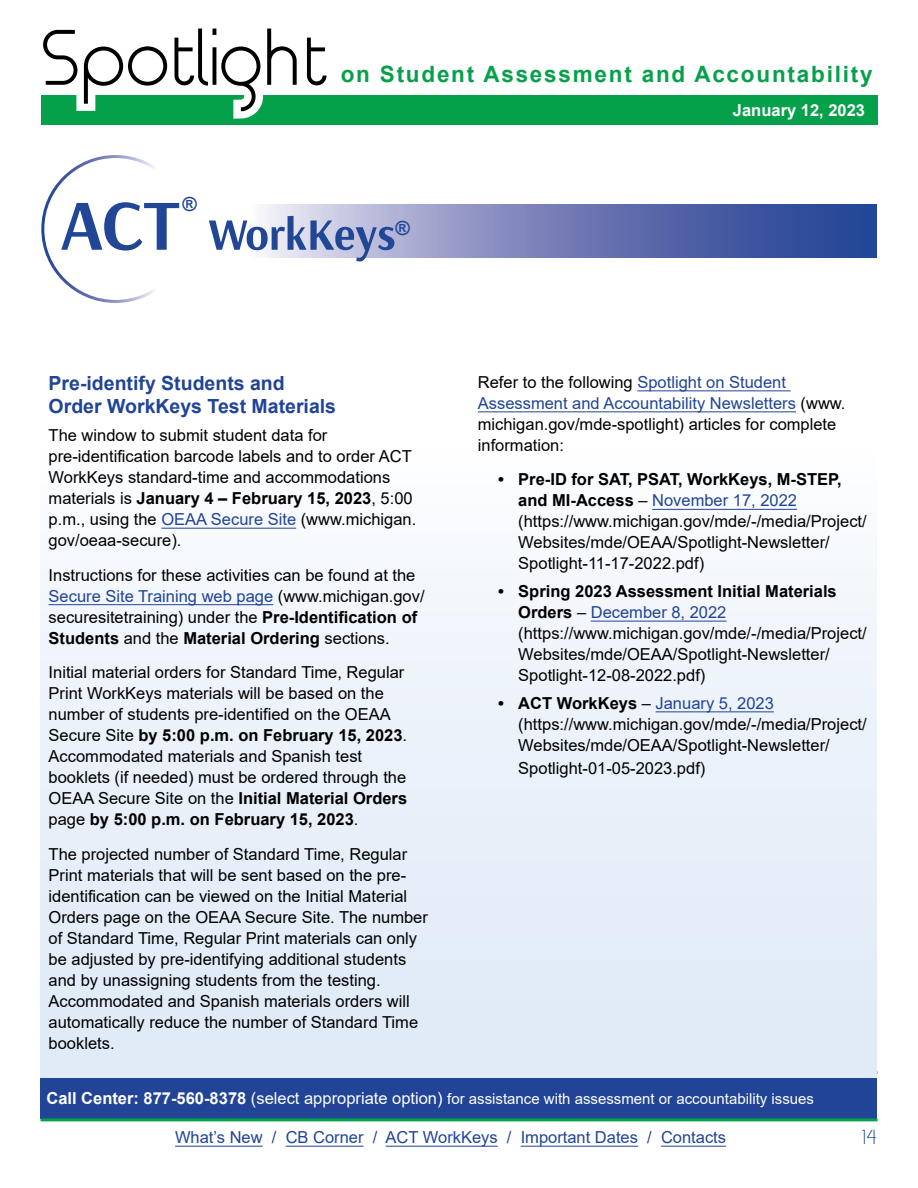
<style>
.page{position:relative;width:918px;height:1188px;background:#fff}
.page>*{position:absolute;margin:0;border:0;box-sizing:border-box;transform-origin:0 0}
.t1{font:700 22.5px "Arial";letter-spacing:.08em;color:#05a14a}
.t2{font:700 19.5px/23.4px "Arial";color:#214497}
.t3{font:700 19.5px "Arial";color:#214696}
.t4{font:16.5px/21px "Arial";color:#000}
.t5{font:16.5px "Arial";color:#214497}
.t6{font:700 16.5px "Arial";color:#fff}
.t7{font:16.5px "Time Burner";color:#214497}
.t8{font:15px "Arial";color:#fff}
.s1{font-weight:700}
.s2{color:#214497}
.s3{font-weight:700;font-size:16.5px}
.s4{font-size:16.5px}
</style>
<div class="page">
<div style="left:40px;top:1071px;width:838px;height:47px;background:#214497"></div>
<hr style="left:40px;top:1118px;width:838px;height:3px;background:#06a14b">
<hr style="left:175px;top:1146px;width:88px;height:1px;background:#214497">
<hr style="left:286px;top:1146px;width:78px;height:1px;background:#214497">
<hr style="left:386px;top:1146px;width:112px;height:1px;background:#214497">
<hr style="left:521px;top:1146px;width:117px;height:1px;background:#214497">
<hr style="left:661px;top:1146px;width:65px;height:1px;background:#214497">
<div style="left:41px;top:95px;width:837px;height:30px;background:#05a14a"></div>
<svg style="left:43px;top:28px;width:284px;height:91px"></svg>
<div style="left:40px;top:259px;width:836px;height:819px;background:linear-gradient(to bottom,#fff,#dde9f7)"></div>
<div style="left:61px;top:197px;width:816px;height:65px;background:#fff"></div>
<svg style="left:264px;top:204px;width:613px;height:54px;background:#6775b1"></svg>
<svg style="left:41px;top:155px;width:149px;height:148px"></svg>
<svg style="left:209px;top:216px;width:185px;height:46px"></svg>
<hr style="left:161px;top:528px;width:135px;height:1px;background:#214497">
<hr style="left:49px;top:604px;width:224px;height:1px;background:#214497">
<hr style="left:637px;top:390px;width:154px;height:1px;background:#214497">
<hr style="left:478px;top:411px;width:318px;height:1px;background:#214497">
<hr style="left:652px;top:509px;width:145px;height:1px;background:#214497">
<hr style="left:591px;top:621px;width:136px;height:1px;background:#214497">
<hr style="left:656px;top:711px;width:118px;height:1px;background:#214497">
<p class="t3" style="left:183px;top:191px;width:16px">®</p>
<h1 class="t1" style="left:341px;top:59px;width:533px">on Student Assessment and Accountability</h1>
<p class="t6" style="left:733px;top:98px;width:134px">January 12, 2023</p>
<p class="t3" style="left:396px;top:215px;width:16px">®</p>
<p class="t2" style="left:49px;top:372px;width:289px">Pre-identify Students and<br>Order WorkKeys Test Materials</p>
<p class="t4" style="left:49px;top:425px;width:369px">The window to submit student data for pre-identification barcode labels and to order ACT WorkKeys standard-time and accommodations materials is <span class="s1">January 4 – February 15, 2023</span>, 5:00 p.m., using the <span class="s2">OEAA Secure Site</span> (www.michigan. gov/oeaa-secure).</p>
<p class="t4" style="left:49px;top:564px;width:378px">Instructions for these activities can be found at the <span class="s2">Secure Site Training web page</span> (www.michigan.gov/ securesitetraining) under the <span class="s1">Pre-Identification of Students</span> and the <span class="s1">Material Ordering</span> sections.</p>
<p class="t4" style="left:49px;top:662px;width:360px">Initial material orders for Standard Time, Regular Print WorkKeys materials will be based on the number of students pre-identified on the OEAA Secure Site <span class="s1">by 5:00 p.m. on February 15, 2023</span>.<br>Accommodated materials and Spanish test booklets (if needed) must be ordered through the OEAA Secure Site on the <span class="s1">Initial Material Orders </span>page <span class="s1">by 5:00 p.m. on February 15, 2023</span>.</p>
<p class="t4" style="left:49px;top:843px;width:381px">The projected number of Standard Time, Regular Print materials that will be sent based on the pre&shy;identification can be viewed on the Initial Material Orders page on the OEAA Secure Site. The number of Standard Time, Regular Print materials can only be adjusted by pre-identifying additional students and by unassigning students from the testing.<br>Accommodated and Spanish materials orders will automatically reduce the number of Standard Time booklets.</p>
<p class="t4" style="left:478px;top:372px;width:369px">Refer to the following <span class="s2">Spotlight on Student Assessment and Accountability Newsletters</span> (www. michigan.gov/mde-spotlight) articles for complete information:</p>
<p class="t4" style="left:518px;top:469px;width:350px;text-indent:-20px"><span class="s1">• Pre-ID for SAT, PSAT, WorkKeys, M-STEP, and MI-Access</span> – <span class="s2">November 17, 2022 </span>(https://www.michigan.gov/mde/-/media/Project/ Websites/mde/OEAA/Spotlight-Newsletter/ Spotlight-11-17-2022.pdf)</p>
<p class="t4" style="left:518px;top:581px;width:350px;text-indent:-20px"><span class="s1">• Spring 2023 Assessment Initial Materials Orders</span> – <span class="s2">December 8, 2022 </span>(https://www.michigan.gov/mde/-/media/Project/ Websites/mde/OEAA/Spotlight-Newsletter/ Spotlight-12-08-2022.pdf)</p>
<p class="t4" style="left:518px;top:693px;width:350px;text-indent:-20px"><span class="s1">• ACT WorkKeys</span> – <span class="s2">January 5, 2023 </span>(https://www.michigan.gov/mde/-/media/Project/<br>Websites/mde/OEAA/Spotlight-Newsletter/</p>
<p class="t4" style="left:518px;top:758px;width:189px">Spotlight-01-05-2023.pdf)</p>
<p class="t8" style="left:46px;top:1088px;width:769px"><span class="s3">Call Center: 877-560-8378</span> <span class="s4">(select appropriate option)</span> for assistance with assessment or accountability issues</p>
<p class="t5" style="left:175px;top:1126px;width:553px">What’s New / CB Corner / ACT WorkKeys / Important Dates / Contacts</p>
<p class="t7" style="left:862px;top:1129px;width:16px">14</p>
</div>
